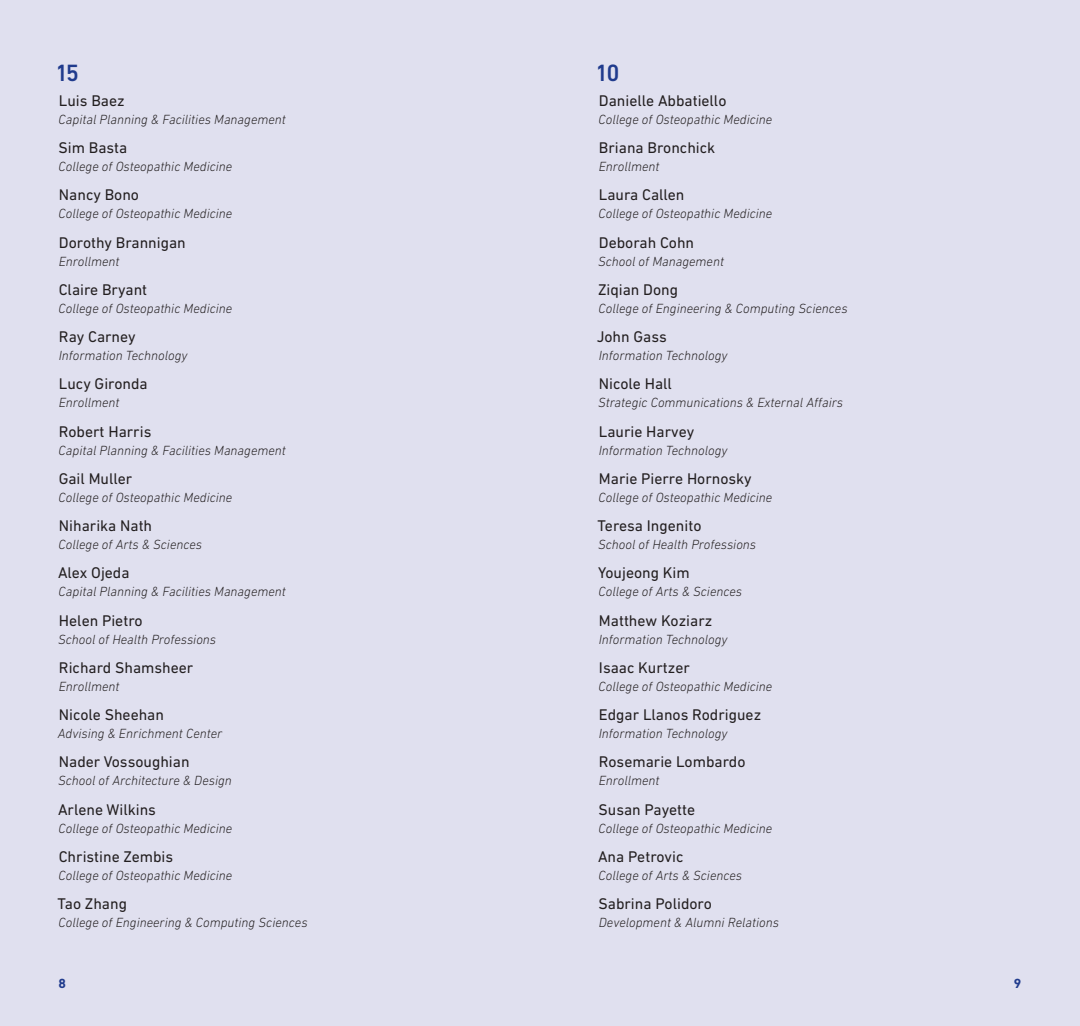
<style>
.page{position:relative;width:1080px;height:1026px;background:#e0e0ef}
.page>*{position:absolute;margin:0;border:0;box-sizing:border-box;transform-origin:0 0}
.Subtitle{font:500 24px "DIN Next LT Pro";color:#203b8d}
.Names{font:15.75px "DIN Next LT Pro";color:#231f20}
.Department{font:italic 300 13.5px "DIN Next LT Pro";color:#231f20}
.t1{font:700 13.5px "DIN Next LT Pro";color:#203b8d}
</style>
<div class="page">
<p class="Subtitle" style="left:55px;top:59px;width:26px">15</p>
<p class="Names" style="left:59px;top:91px;width:67px">Luis Baez</p>
<p class="Department" style="left:59px;top:111px;width:229px">Capital Planning &amp; Facilities Management</p>
<p class="Names" style="left:59px;top:139px;width:70px">Sim Basta</p>
<p class="Department" style="left:59px;top:159px;width:175px">College of Osteopathic Medicine</p>
<p class="Names" style="left:59px;top:186px;width:82px">Nancy Bono</p>
<p class="Department" style="left:59px;top:206px;width:175px">College of Osteopathic Medicine</p>
<p class="Names" style="left:59px;top:233px;width:128px">Dorothy Brannigan</p>
<p class="Department" style="left:59px;top:253px;width:62px">Enrollment</p>
<p class="Names" style="left:59px;top:280px;width:90px">Claire Bryant</p>
<p class="Department" style="left:59px;top:300px;width:175px">College of Osteopathic Medicine</p>
<p class="Names" style="left:59px;top:328px;width:78px">Ray Carney</p>
<p class="Department" style="left:59px;top:348px;width:130px">Information Technology</p>
<p class="Names" style="left:59px;top:375px;width:90px">Lucy Gironda</p>
<p class="Department" style="left:59px;top:395px;width:62px">Enrollment</p>
<p class="Names" style="left:59px;top:422px;width:94px">Robert Harris</p>
<p class="Department" style="left:59px;top:442px;width:229px">Capital Planning &amp; Facilities Management</p>
<p class="Names" style="left:59px;top:469px;width:75px">Gail Muller</p>
<p class="Department" style="left:59px;top:489px;width:175px">College of Osteopathic Medicine</p>
<p class="Names" style="left:59px;top:517px;width:95px">Niharika Nath</p>
<p class="Department" style="left:59px;top:537px;width:145px">College of Arts &amp; Sciences</p>
<p class="Names" style="left:58px;top:564px;width:73px">Alex Ojeda</p>
<p class="Department" style="left:59px;top:584px;width:229px">Capital Planning &amp; Facilities Management</p>
<p class="Names" style="left:59px;top:611px;width:85px">Helen Pietro</p>
<p class="Department" style="left:58px;top:631px;width:160px">School of Health Professions</p>
<p class="Names" style="left:59px;top:658px;width:136px">Richard Shamsheer</p>
<p class="Department" style="left:59px;top:678px;width:62px">Enrollment</p>
<p class="Names" style="left:59px;top:706px;width:107px">Nicole Sheehan</p>
<p class="Department" style="left:58px;top:726px;width:166px">Advising &amp; Enrichment Center</p>
<p class="Names" style="left:59px;top:753px;width:132px">Nader Vossoughian</p>
<p class="Department" style="left:58px;top:773px;width:175px">School of Architecture &amp; Design</p>
<p class="Names" style="left:58px;top:800px;width:100px">Arlene Wilkins</p>
<p class="Department" style="left:59px;top:820px;width:175px">College of Osteopathic Medicine</p>
<p class="Names" style="left:59px;top:847px;width:116px">Christine Zembis</p>
<p class="Department" style="left:59px;top:867px;width:175px">College of Osteopathic Medicine</p>
<p class="Names" style="left:58px;top:895px;width:71px">Tao Zhang</p>
<p class="Department" style="left:59px;top:915px;width:251px">College of Engineering &amp; Computing Sciences</p>
<p class="Subtitle" style="left:595px;top:59px;width:26px">10</p>
<p class="Names" style="left:599px;top:91px;width:129px">Danielle Abbatiello</p>
<p class="Department" style="left:599px;top:111px;width:175px">College of Osteopathic Medicine</p>
<p class="Names" style="left:599px;top:139px;width:118px">Briana Bronchick</p>
<p class="Department" style="left:599px;top:159px;width:62px">Enrollment</p>
<p class="Names" style="left:599px;top:186px;width:87px">Laura Callen</p>
<p class="Department" style="left:599px;top:206px;width:175px">College of Osteopathic Medicine</p>
<p class="Names" style="left:599px;top:233px;width:97px">Deborah Cohn</p>
<p class="Department" style="left:598px;top:253px;width:127px">School of Management</p>
<p class="Names" style="left:598px;top:280px;width:82px">Ziqian Dong</p>
<p class="Department" style="left:599px;top:300px;width:251px">College of Engineering &amp; Computing Sciences</p>
<p class="Names" style="left:597px;top:328px;width:72px">John Gass</p>
<p class="Department" style="left:599px;top:348px;width:130px">Information Technology</p>
<p class="Names" style="left:599px;top:375px;width:74px">Nicole Hall</p>
<p class="Department" style="left:598px;top:395px;width:246px">Strategic Communications &amp; External Affairs</p>
<p class="Names" style="left:599px;top:422px;width:97px">Laurie Harvey</p>
<p class="Department" style="left:599px;top:442px;width:130px">Information Technology</p>
<p class="Names" style="left:599px;top:469px;width:154px">Marie Pierre Hornosky</p>
<p class="Department" style="left:599px;top:489px;width:175px">College of Osteopathic Medicine</p>
<p class="Names" style="left:598px;top:517px;width:105px">Teresa Ingenito</p>
<p class="Department" style="left:598px;top:537px;width:160px">School of Health Professions</p>
<p class="Names" style="left:598px;top:564px;width:93px">Youjeong Kim</p>
<p class="Department" style="left:599px;top:584px;width:145px">College of Arts &amp; Sciences</p>
<p class="Names" style="left:599px;top:611px;width:115px">Matthew Koziarz</p>
<p class="Department" style="left:599px;top:631px;width:130px">Information Technology</p>
<p class="Names" style="left:599px;top:658px;width:92px">Isaac Kurtzer</p>
<p class="Department" style="left:599px;top:678px;width:175px">College of Osteopathic Medicine</p>
<p class="Names" style="left:599px;top:706px;width:164px">Edgar Llanos Rodriguez</p>
<p class="Department" style="left:599px;top:726px;width:130px">Information Technology</p>
<p class="Names" style="left:599px;top:753px;width:148px">Rosemarie Lombardo</p>
<p class="Department" style="left:599px;top:773px;width:62px">Enrollment</p>
<p class="Names" style="left:599px;top:800px;width:98px">Susan Payette</p>
<p class="Department" style="left:599px;top:820px;width:175px">College of Osteopathic Medicine</p>
<p class="Names" style="left:598px;top:847px;width:87px">Ana Petrovic</p>
<p class="Department" style="left:599px;top:867px;width:145px">College of Arts &amp; Sciences</p>
<p class="Names" style="left:599px;top:895px;width:115px">Sabrina Polidoro</p>
<p class="Department" style="left:599px;top:915px;width:182px">Development &amp; Alumni Relations</p>
<p class="t1" style="left:58px;top:975px;width:9px">8</p>
<p class="t1" style="left:1014px;top:975px;width:9px">9</p>
</div>
